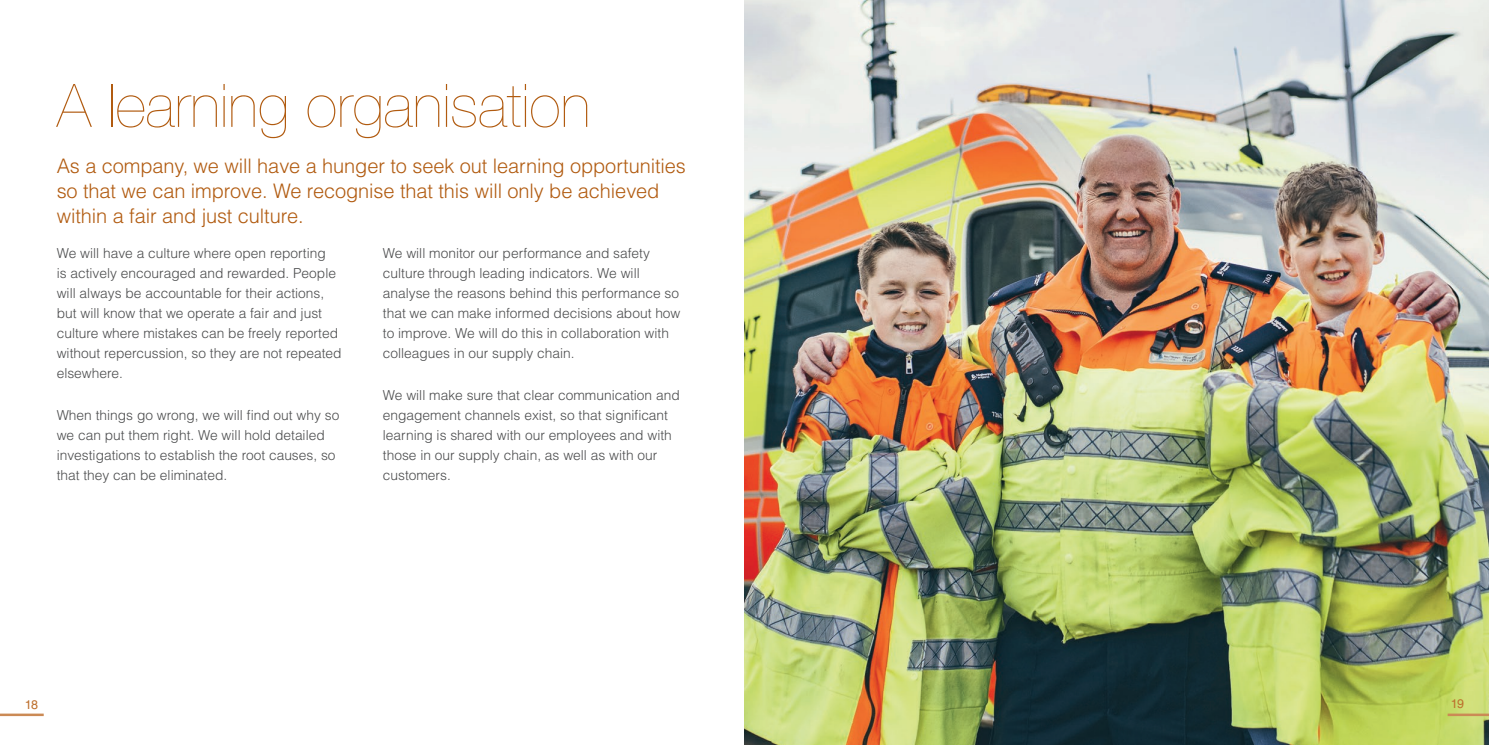
<style>
.page{position:relative;width:1489px;height:745px;background:#fff}
.page>*{position:absolute;margin:0;border:0;box-sizing:border-box;transform-origin:0 0}
.t1{font:200 60px "Helvetica Neue";color:#b15b10}
.t2{font:300 20px/25px "Helvetica LT Std";letter-spacing:-.005em;color:#b15b10}
.t3{font:300 13.75px/20px "Helvetica LT Std";color:#4b4c4d}
.t4{font:12.5px "Helvetica LT Std";color:#bd6f2c}
</style>
<div class="page">
<img style="left:744px;top:0;width:744px;height:744px">
<hr style="left:1447px;top:713px;width:41px;height:2px;background:#cb8a55">
<hr style="left:0;top:713px;width:44px;height:2px;background:#cb8a55">
<h1 class="t1" style="left:57px;top:59px;width:535px">A learning organisation</h1>
<h2 class="t2" style="left:57px;top:153px;width:630px">As a company, we will have a hunger to seek out learning opportunities so that we can improve. We recognise that this will only be achieved within a fair and just culture.</h2>
<p class="t3" style="left:57px;top:243px;width:286px">We will have a culture where open reporting<br>is actively encouraged and rewarded. People will always be accountable for their actions, but will know that we operate a fair and just culture where mistakes can be freely reported without repercussion, so they are not repeated elsewhere.</p>
<p class="t3" style="left:57px;top:404px;width:284px">When things go wrong, we will find out why so we can put them right. We will hold detailed investigations to establish the root causes, so that they can be eliminated.</p>
<p class="t3" style="left:383px;top:243px;width:299px">We will monitor our performance and safety culture through leading indicators. We will analyse the reasons behind this performance so that we can make informed decisions about how to improve. We will do this in collaboration with colleagues in our supply chain.</p>
<p class="t3" style="left:383px;top:384px;width:298px">We will make sure that clear communication and engagement channels exist, so that significant learning is shared with our employees and with those in our supply chain, as well as with our customers.</p>
<p class="t4" style="left:25px;top:697px;width:15px">18</p>
<p class="t4" style="left:1450px;top:695px;width:15px">19</p>
</div>
